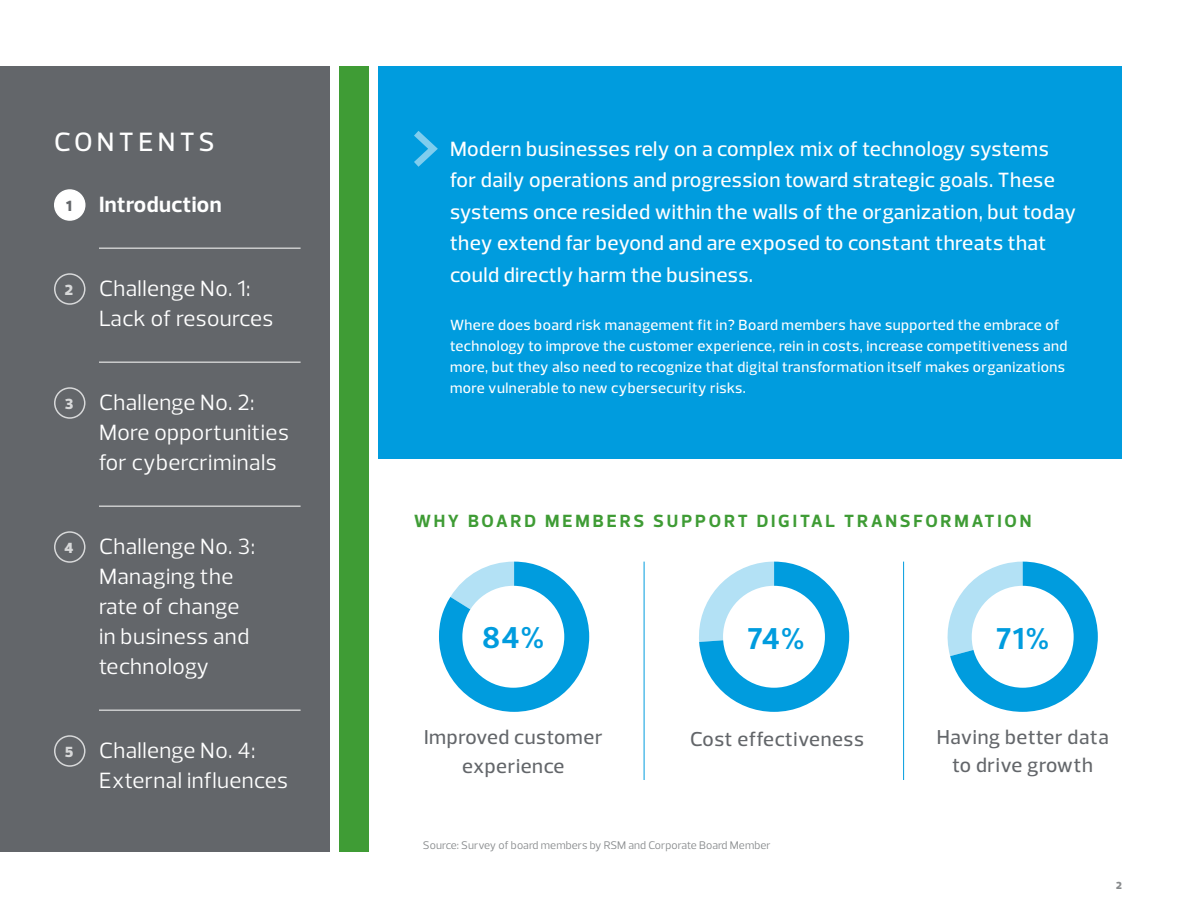
<style>
.page{position:relative;width:1188px;height:918px;background:#fff}
.page>*{position:absolute;margin:0;border:0;box-sizing:border-box;transform-origin:0 0}
.t1{font:700 30.75px "Prelo";color:#009cde}
.t2{font:500 27px "Prelo";letter-spacing:.165em;color:#fff}
.t3{font:22.5px/30px "Prelo";letter-spacing:.02em;color:#fff}
.t4{font:700 22.5px "Prelo";letter-spacing:.02em;color:#fff}
.t5{font:500 21px/31.5px "Prelo";letter-spacing:.02em;color:#fff}
.t6{font:500 20.55px/28.5px "Prelo";letter-spacing:.03em;color:#63666a;text-align:center}
.t7{font:700 18px "Prelo";letter-spacing:.15em;color:#3f9c35}
.t8{font:500 15px/21px "Prelo";letter-spacing:.03em;color:#fff}
.t9{font:11.25px "Prelo";letter-spacing:.01em;color:#888b8d}
.t10{font:900 10.5px "Prelo";color:#888b8d}
.s1{font-weight:900;font-size:15px;color:#63666a}
.s2{font-weight:900;font-size:15px}
</style>
<div class="page">
<div style="left:378px;top:66px;width:744px;height:393px;background:#009cde"></div>
<div style="left:339px;top:66px;width:30px;height:786px;background:#3f9c35"></div>
<div style="left:0;top:66px;width:330px;height:786px;background:#63666a"></div>
<hr style="left:99px;top:248px;width:202px;height:1px;background:#fff">
<hr style="left:99px;top:362px;width:202px;height:1px;background:#fff">
<hr style="left:99px;top:506px;width:202px;height:1px;background:#fff">
<hr style="left:99px;top:710px;width:202px;height:1px;background:#fff">
<div style="left:55px;top:190px;width:30px;height:30px;background:#fff;border-radius:50%"></div>
<div style="left:54px;top:189px;width:32px;height:32px;border:2px solid #fff;border-radius:50%"></div>
<div style="left:54px;top:273px;width:32px;height:32px;border:2px solid #fff;border-radius:50%"></div>
<div style="left:54px;top:387px;width:32px;height:32px;border:2px solid #fff;border-radius:50%"></div>
<div style="left:54px;top:531px;width:32px;height:32px;border:2px solid #fff;border-radius:50%"></div>
<div style="left:54px;top:735px;width:32px;height:32px;border:2px solid #fff;border-radius:50%"></div>
<svg style="left:414px;top:131px;width:24px;height:36px"></svg>
<svg style="left:439px;top:562px;width:150px;height:150px"></svg>
<div style="left:462px;top:586px;width:102px;height:102px;background:#fff;border-radius:50%"></div>
<svg style="left:699px;top:562px;width:150px;height:150px"></svg>
<div style="left:723px;top:586px;width:102px;height:102px;background:#fff;border-radius:50%"></div>
<svg style="left:947px;top:562px;width:151px;height:150px"></svg>
<div style="left:972px;top:586px;width:102px;height:102px;background:#fff;border-radius:50%"></div>
<hr style="left:644px;top:562px;width:1px;height:218px;background:#009cde">
<hr style="left:903px;top:562px;width:1px;height:218px;background:#009cde">
<h2 class="t2" style="left:54px;top:125px;width:162px">CONTENTS</h2>
<p class="t5" style="left:450px;top:133px;width:628px">Modern businesses rely on a complex mix of technology systems for daily operations and progression toward strategic goals. These systems once resided within the walls of the organization, but today they extend far beyond and are exposed to constant threats that could directly harm the business.</p>
<p class="t8" style="left:450px;top:314px;width:619px">Where does board risk management fit in? Board members have supported the embrace of technology to improve the customer experience, rein in costs, increase competitiveness and more, but they also need to recognize that digital transformation itself makes organizations more vulnerable to new cybersecurity risks.</p>
<h3 class="t4" style="left:66px;top:190px;width:157px"><span class="s1">1</span> Introduction</h3>
<h3 class="t3" style="left:99px;top:273px;width:176px;text-indent:-34px"><span class="s2">2</span> Challenge No. 1:<br>Lack of resources</h3>
<h3 class="t3" style="left:99px;top:387px;width:191px;text-indent:-34px"><span class="s2">3</span> Challenge No. 2:<br>More opportunities for cybercriminals</h3>
<h3 class="t3" style="left:99px;top:531px;width:158px;text-indent:-34px"><span class="s2">4</span> Challenge No. 3:<br>Managing the rate of change in business and technology</h3>
<h3 class="t3" style="left:99px;top:735px;width:190px;text-indent:-34px"><span class="s2">5</span> Challenge No. 4:<br>External influences</h3>
<p class="t7" style="left:414px;top:510px;width:619px">WHY BOARD MEMBERS SUPPORT DIGITAL TRANSFORMATION</p>
<h1 class="t1" style="left:482px;top:618px;width:64px">84%</h1>
<h3 class="t6" style="left:424px;top:723px;width:180px">Improved customer experience</h3>
<h1 class="t1" style="left:747px;top:620px;width:59px">74%</h1>
<h3 class="t6" style="left:690px;top:725px;width:175px">Cost effectiveness</h3>
<h1 class="t1" style="left:996px;top:620px;width:54px">71%</h1>
<h3 class="t6" style="left:937px;top:723px;width:174px">Having better data to drive growth</h3>
<p class="t9" style="left:423px;top:839px;width:349px">Source: Survey of board members by RSM and Corporate Board Member</p>
<p class="t10" style="left:1116px;top:879px;width:7px">2</p>
</div>
